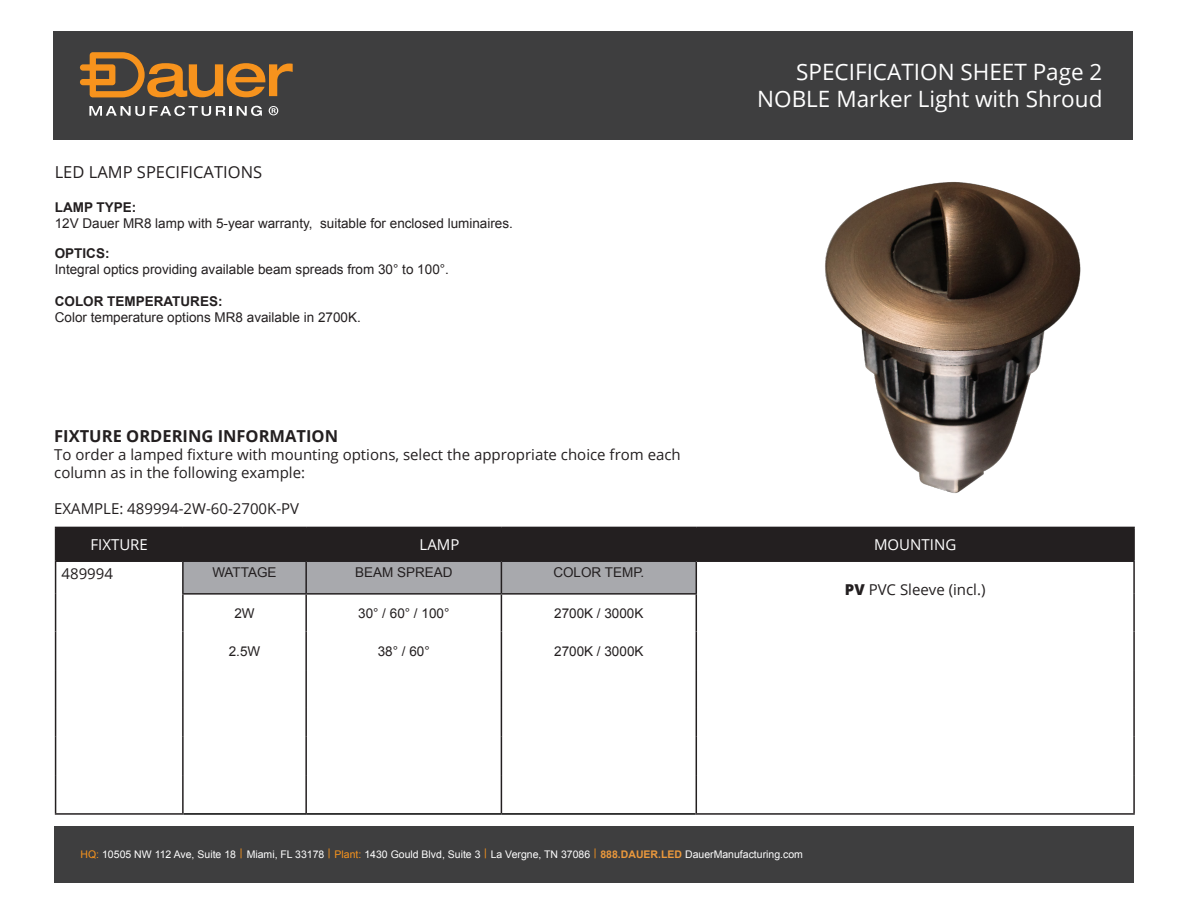
<style>
.page{position:relative;width:1188px;height:918px;background:#fff}
.page>*{position:absolute;margin:0;border:0;box-sizing:border-box;transform-origin:0 0}
.t1{font:22.5px/27px "Open Sans";color:#fff;text-align:right}
.t2{font:700 16.5px "Open Sans";color:#231f20}
.t3{font:16.5px "Open Sans";color:#231f20}
.t4{font:15px/18px "Open Sans";color:#231f20}
.t5{font:15px "Open Sans";color:#fff}
.t6{font:13.5px "Arial";color:#231f20}
.t7{font:700 13.5px "Arial";color:#231f20}
.t8{font:13.5px "Arial";letter-spacing:-.02em;color:#231f20}
.t9{font:10.5px "Arial";color:#fff}
.s1{font-weight:800}
.s2{color:#f7931d}
.s3{font-weight:700;color:#ec993c}
</style>
<div class="page">
<div style="left:53px;top:32px;width:1080px;height:108px;background:#3e3e3f"></div>
<svg style="left:56px;top:528px;width:1077px;height:66px;background:#595759"></svg>
<div style="left:696px;top:561px;width:438px;height:253px;background:#fff"></div>
<hr style="left:55px;top:527px;width:128px;height:1px;background:#231f20">
<hr style="left:55px;top:528px;width:1px;height:32px;background:#231f20">
<hr style="left:183px;top:527px;width:123px;height:1px;background:#231f20">
<hr style="left:182px;top:528px;width:2px;height:32px;background:#231f20">
<hr style="left:306px;top:527px;width:195px;height:1px;background:#231f20">
<hr style="left:501px;top:527px;width:195px;height:1px;background:#231f20">
<hr style="left:696px;top:527px;width:439px;height:1px;background:#231f20">
<hr style="left:696px;top:528px;width:1px;height:32px;background:#231f20">
<hr style="left:1133px;top:528px;width:2px;height:32px;background:#231f20">
<hr style="left:55px;top:560px;width:128px;height:2px;background:#231f20">
<hr style="left:55px;top:562px;width:1px;height:32px;background:#231f20">
<hr style="left:183px;top:560px;width:123px;height:2px;background:#231f20">
<hr style="left:182px;top:562px;width:2px;height:31px;background:#231f20">
<hr style="left:306px;top:560px;width:195px;height:2px;background:#231f20">
<hr style="left:305px;top:562px;width:2px;height:31px;background:#231f20">
<hr style="left:501px;top:560px;width:195px;height:2px;background:#231f20">
<hr style="left:501px;top:562px;width:1px;height:31px;background:#231f20">
<hr style="left:696px;top:560px;width:439px;height:2px;background:#231f20">
<hr style="left:696px;top:562px;width:1px;height:31px;background:#231f20">
<hr style="left:1133px;top:562px;width:2px;height:32px;background:#231f20">
<hr style="left:55px;top:594px;width:1px;height:37px;background:#231f20">
<hr style="left:1133px;top:594px;width:2px;height:37px;background:#231f20">
<hr style="left:55px;top:631px;width:1px;height:39px;background:#231f20">
<hr style="left:1133px;top:631px;width:2px;height:39px;background:#231f20">
<hr style="left:55px;top:670px;width:1px;height:37px;background:#231f20">
<hr style="left:1133px;top:670px;width:2px;height:37px;background:#231f20">
<svg style="left:55px;top:707px;width:1px;height:29px"></svg>
<hr style="left:1133px;top:707px;width:2px;height:29px;background:#231f20">
<hr style="left:55px;top:736px;width:1px;height:39px;background:#231f20">
<hr style="left:1133px;top:736px;width:2px;height:39px;background:#231f20">
<hr style="left:55px;top:775px;width:1px;height:38px;background:#231f20">
<hr style="left:1133px;top:775px;width:2px;height:38px;background:#231f20">
<hr style="left:55px;top:813px;width:129px;height:2px;background:#231f20">
<hr style="left:696px;top:813px;width:439px;height:2px;background:#231f20">
<hr style="left:182px;top:593px;width:124px;height:2px;background:#231f20">
<hr style="left:182px;top:595px;width:2px;height:36px;background:#231f20">
<hr style="left:306px;top:593px;width:195px;height:2px;background:#231f20">
<hr style="left:305px;top:595px;width:2px;height:36px;background:#231f20">
<hr style="left:501px;top:593px;width:196px;height:2px;background:#231f20">
<hr style="left:501px;top:595px;width:1px;height:36px;background:#231f20">
<hr style="left:696px;top:595px;width:1px;height:36px;background:#231f20">
<hr style="left:182px;top:631px;width:2px;height:39px;background:#231f20">
<hr style="left:305px;top:631px;width:2px;height:39px;background:#231f20">
<hr style="left:501px;top:631px;width:1px;height:39px;background:#231f20">
<hr style="left:696px;top:631px;width:1px;height:39px;background:#231f20">
<hr style="left:182px;top:670px;width:2px;height:37px;background:#231f20">
<hr style="left:305px;top:670px;width:2px;height:37px;background:#231f20">
<hr style="left:501px;top:670px;width:1px;height:37px;background:#231f20">
<hr style="left:696px;top:670px;width:1px;height:37px;background:#231f20">
<hr style="left:182px;top:707px;width:2px;height:29px;background:#231f20">
<hr style="left:305px;top:707px;width:2px;height:29px;background:#231f20">
<svg style="left:501px;top:707px;width:1px;height:29px"></svg>
<svg style="left:696px;top:707px;width:1px;height:29px"></svg>
<hr style="left:182px;top:736px;width:2px;height:39px;background:#231f20">
<hr style="left:305px;top:736px;width:2px;height:39px;background:#231f20">
<hr style="left:501px;top:736px;width:1px;height:39px;background:#231f20">
<hr style="left:696px;top:736px;width:1px;height:39px;background:#231f20">
<hr style="left:182px;top:775px;width:2px;height:38px;background:#231f20">
<hr style="left:305px;top:775px;width:2px;height:38px;background:#231f20">
<hr style="left:501px;top:775px;width:1px;height:38px;background:#231f20">
<hr style="left:696px;top:775px;width:1px;height:38px;background:#231f20">
<hr style="left:184px;top:813px;width:122px;height:2px;background:#000">
<hr style="left:306px;top:813px;width:195px;height:2px;background:#000">
<hr style="left:501px;top:813px;width:195px;height:2px;background:#000">
<img style="left:825px;top:182px;width:256px;height:311px">
<svg style="left:89px;top:106px;width:173px;height:10px"></svg>
<svg style="left:269px;top:106px;width:9px;height:9px"></svg>
<svg style="left:80px;top:52px;width:213px;height:45px"></svg>
<div style="left:54px;top:826px;width:1080px;height:57px;background:#3e3e3f"></div>
<p class="t3" style="left:55px;top:160px;width:209px">LED LAMP SPECIFICATIONS</p>
<p class="t7" style="left:55px;top:198px;width:83px">LAMP TYPE:</p>
<p class="t6" style="left:55px;top:214px;width:460px">12V Dauer MR8 lamp with 5-year warranty, suitable for enclosed luminaires.</p>
<p class="t7" style="left:55px;top:244px;width:56px">OPTICS:</p>
<p class="t6" style="left:55px;top:260px;width:396px">Integral optics providing available beam spreads from 30° to 100°.</p>
<p class="t7" style="left:55px;top:293px;width:169px">COLOR TEMPERATURES:</p>
<p class="t6" style="left:55px;top:309px;width:308px">Color temperature options MR8 available in 2700K.</p>
<p class="t2" style="left:54px;top:424px;width:285px">FIXTURE ORDERING INFORMATION</p>
<p class="t4" style="left:54px;top:445px;width:628px">To order a lamped fixture with mounting options, select the appropriate choice from each column as in the following example:</p>
<p class="t4" style="left:54px;top:499px;width:246px">EXAMPLE: 489994-2W-60-2700K-PV</p>
<h1 class="t1" style="left:757px;top:57px;width:347px">SPECIFICATION SHEET Page 2<br>NOBLE Marker Light with Shroud</h1>
<p class="t5" style="left:91px;top:534px;width:59px">FIXTURE</p>
<p class="t5" style="left:420px;top:534px;width:41px">LAMP</p>
<p class="t5" style="left:874px;top:534px;width:84px">MOUNTING</p>
<p class="t4" style="left:62px;top:564px;width:53px">489994</p>
<p class="t8" style="left:212px;top:563px;width:66px">WATTAGE</p>
<p class="t6" style="left:355px;top:563px;width:99px">BEAM SPREAD</p>
<p class="t6" style="left:553px;top:563px;width:93px">COLOR TEMP.</p>
<p class="t4" style="left:845px;top:580px;width:142px"><span class="s1">PV</span> PVC Sleeve (incl.)</p>
<p class="t6" style="left:234px;top:604px;width:22px">2W</p>
<p class="t6" style="left:358px;top:604px;width:93px">30° / 60° / 100°</p>
<p class="t6" style="left:554px;top:604px;width:91px">2700K / 3000K</p>
<p class="t6" style="left:229px;top:642px;width:33px">2.5W</p>
<p class="t6" style="left:378px;top:642px;width:54px">38° / 60°</p>
<p class="t6" style="left:554px;top:642px;width:91px">2700K / 3000K</p>
<p class="t9" style="left:81px;top:847px;width:724px"><span class="s2">HQ:</span> 10505 NW 112 Ave, Suite 18 <span class="s2">|</span> Miami, FL 33178 <span class="s2">| Plant:</span> 1430 Gould Blvd, Suite 3 <span class="s2">|</span> La Vergne, TN 37086 <span class="s2">|</span> <span class="s3">888.DAUER.LED</span> DauerManufacturing.com</p>
</div>
